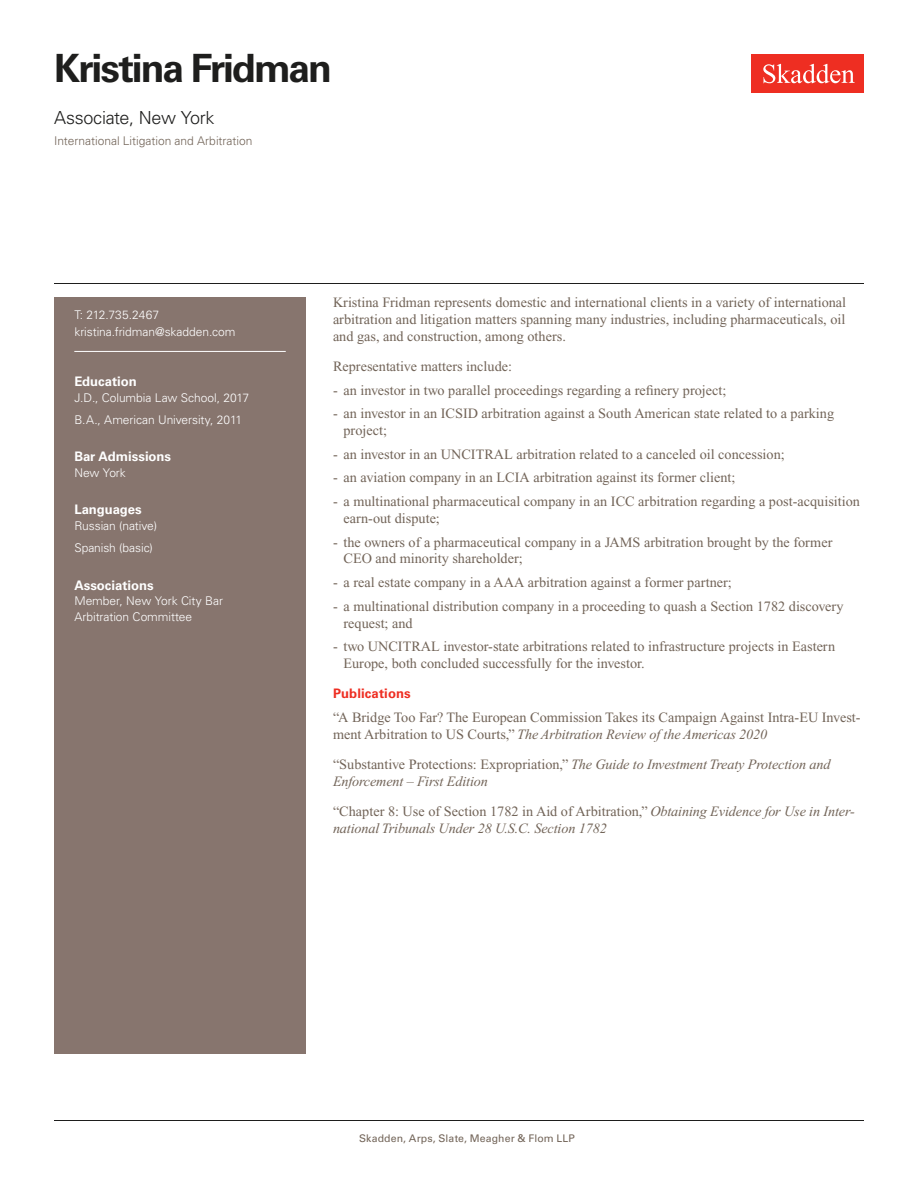
<style>
.page{position:relative;width:918px;height:1188px;background:#fff}
.page>*{position:absolute;margin:0;border:0;box-sizing:border-box;transform-origin:0 0}
.Name{font:700 39px "Univers LT Std";letter-spacing:-.05em;color:#1e1e1d}
.Title_and_Office{font:300 18px "Univers LT Std";letter-spacing:-.015em;color:#1e1e1d}
.Main_Body{font:14.25px/16.8px "Times New Roman PS Std";color:#726458}
.Main_Body-2{font:italic 14.25px/16.8px "Times New Roman PS Std";letter-spacing:-.01em;color:#726458}
.Bar_Admission_Educat{font:700 13.2px "Univers LT Std";letter-spacing:-.005em;color:#fff}
.Publications_Associa{font:700 13.2px "Univers LT Std";letter-spacing:.01em;color:#ee2e22}
.Sidebar_text{font:300 12px/15.8px "Univers LT Std";letter-spacing:-.005em;color:#fff}
.Practice{font:300 12px "Univers LT Std";color:#726458}
.Email{font:300 12px "Univers LT Std";letter-spacing:-.005em;color:#fff}
.Phone_Number{font:300 12px "Univers LT Std";letter-spacing:.005em;color:#fff}
.Folio{font:10.5px "Univers LT Std";letter-spacing:.01em;color:#726458}
.s1{font-style:italic}
.s2{font-style:normal}
.s3{font-weight:700;color:#fff}
</style>
<div class="page">
<div style="left:752px;top:54px;width:112px;height:39px;background:#ee2e22"></div>
<svg style="left:763px;top:64px;width:92px;height:19px"></svg>
<div style="left:54px;top:297px;width:252px;height:756px;background:#87756e"></div>
<hr style="left:74px;top:351px;width:212px;height:1px;background:#fff">
<hr style="left:54px;top:1120px;width:810px;height:1px;background:#1e1e1d">
<hr style="left:54px;top:283px;width:810px;height:1px;background:#1e1e1d">
<h1 class="Name" style="left:54px;top:46px;width:279px">Kristina Fridman</h1>
<h2 class="Title_and_Office" style="left:54px;top:107px;width:162px">Associate, New York</h2>
<h3 class="Practice" style="left:54px;top:134px;width:200px">International Litigation and Arbitration</h3>
<p class="Phone_Number" style="left:74px;top:308px;width:86px">T: 212.735.2467</p>
<p class="Email" style="left:74px;top:325px;width:163px">kristina.fridman@skadden.com</p>
<p class="Bar_Admission_Educat" style="left:74px;top:374px;width:64px">Education</p>
<p class="Sidebar_text" style="left:74px;top:390px;width:176px">J.D., Columbia Law School, 2017</p>
<p class="Sidebar_text" style="left:74px;top:412px;width:169px">B.A., American University, 2011</p>
<p class="Bar_Admission_Educat" style="left:74px;top:449px;width:98px">Bar Admissions</p>
<p class="Sidebar_text" style="left:74px;top:465px;width:53px">New York</p>
<p class="Bar_Admission_Educat" style="left:74px;top:502px;width:69px">Languages</p>
<p class="Sidebar_text" style="left:74px;top:518px;width:84px">Russian (native)</p>
<p class="Sidebar_text" style="left:74px;top:540px;width:80px">Spanish (basic)</p>
<p class="Bar_Admission_Educat" style="left:74px;top:577px;width:81px">Associations</p>
<p class="Sidebar_text" style="left:74px;top:593px;width:150px">Member, New York City Bar<br>Arbitration Committee</p>
<p class="Main_Body" style="left:333px;top:294px;width:515px;text-align:justify">Kristina Fridman represents domestic and international clients in a variety of international arbitration and litigation matters spanning many industries, including pharmaceuticals, oil and gas, and construction, among others.</p>
<p class="Main_Body" style="left:333px;top:358px;width:181px">Representative matters include:</p>
<p class="Main_Body" style="left:333px;top:382px;width:395px">- an investor in two parallel proceedings regarding a refinery project;</p>
<p class="Main_Body" style="left:344px;top:405px;width:492px;text-indent:-10px">- an investor in an ICSID arbitration against a South American state related to a parking project;</p>
<p class="Main_Body" style="left:333px;top:446px;width:453px">- an investor in an UNCITRAL arbitration related to a canceled oil concession;</p>
<p class="Main_Body" style="left:333px;top:469px;width:404px">- an aviation company in an LCIA arbitration against its former client;</p>
<p class="Main_Body" style="left:344px;top:493px;width:518px;text-indent:-10px">- a multinational pharmaceutical company in an ICC arbitration regarding a post-acquisition earn-out dispute;</p>
<p class="Main_Body" style="left:344px;top:533px;width:490px;text-indent:-10px">- the owners of a pharmaceutical company in a JAMS arbitration brought by the former<br>CEO and minority shareholder;</p>
<p class="Main_Body" style="left:333px;top:574px;width:400px">- a real estate company in a AAA arbitration against a former partner;</p>
<p class="Main_Body" style="left:344px;top:598px;width:502px;text-indent:-10px">- a multinational distribution company in a proceeding to quash a Section 1782 discovery request; and</p>
<p class="Main_Body" style="left:344px;top:638px;width:493px;text-indent:-10px">- two UNCITRAL investor-state arbitrations related to infrastructure projects in Eastern<br>Europe, both concluded successfully for the investor.</p>
<p class="Publications_Associa" style="left:333px;top:686px;width:79px">Publications</p>
<p class="Main_Body" style="left:333px;top:709px;width:529px">“A Bridge Too Far? The European Commission Takes its Campaign Against Intra-EU Invest&shy;ment Arbitration to US Courts,” <span class="s1">The Arbitration Review of the Americas 2020</span></p>
<p class="Main_Body-2" style="left:333px;top:756px;width:499px"><span class="s2">“Substantive Protections: Expropriation,”</span> The Guide to Investment Treaty Protection and<br>Enforcement – First Edition</p>
<p class="Main_Body-2" style="left:333px;top:803px;width:523px"><span class="s2">“Chapter 8: Use of Section 1782 in Aid of Arbitration,”</span> Obtaining Evidence for Use in Inter&shy;national Tribunals Under 28 U.S.C. Section 1782</p>
<p class="Folio" style="left:343px;top:1132px;width:233px"><span class="s3">1</span> Skadden, Arps, Slate, Meagher &amp; Flom LLP</p>
</div>
